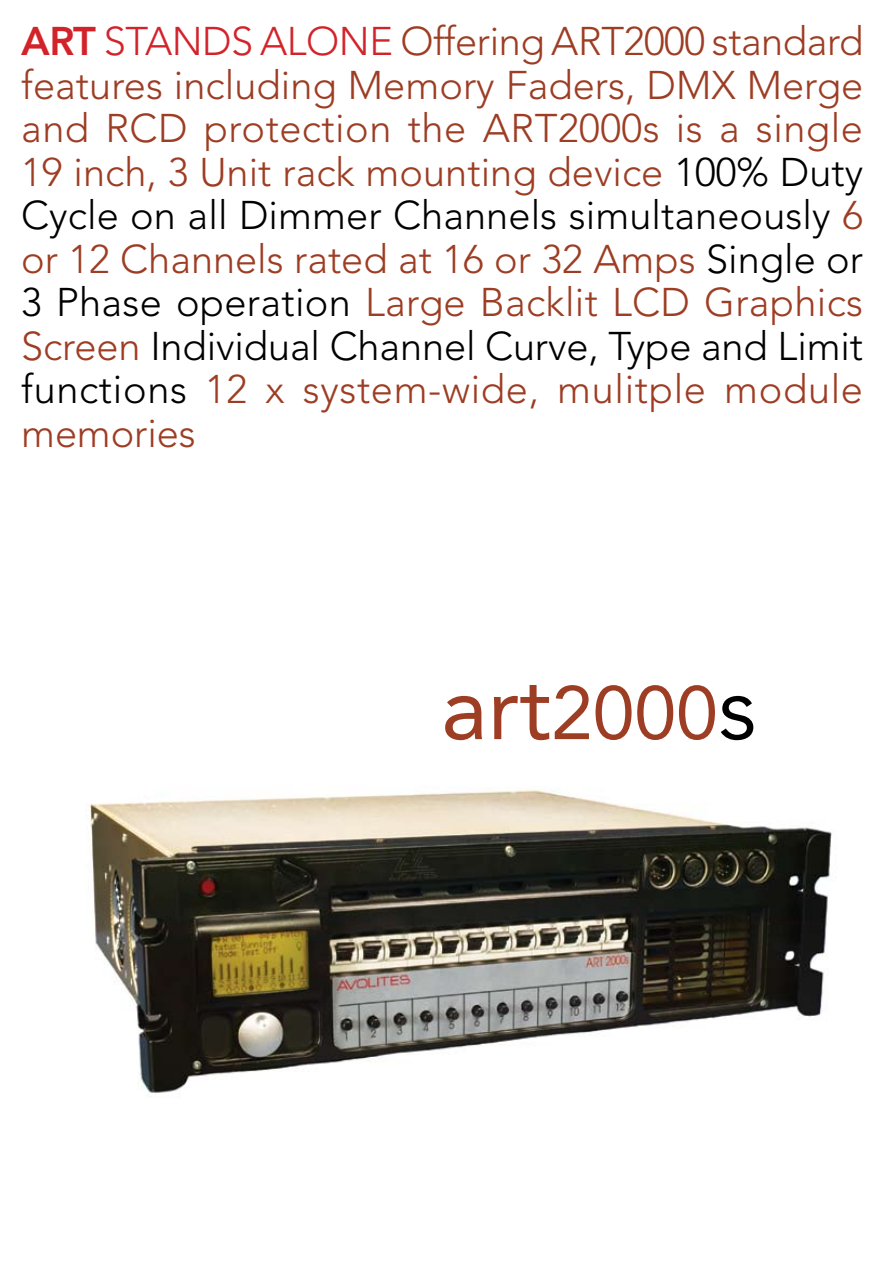
<style>
.page{position:relative;width:893px;height:1263px;background:#fff}
.page>*{position:absolute;margin:0;border:0;box-sizing:border-box;transform-origin:0 0}
.t1{font:75px "Avenir";color:#9d3d23}
.t2{font:300 39.75px/43.5px "Avenir";color:#9d3d23;text-align:justify}
.t3{font:300 39.75px "Avenir";color:#d2232a}
.s1{font-weight:800}
.s2{color:#000}
.s3{font-size:90px}
.s4{font-size:90px;color:#000}
</style>
<div class="page">
<img style="left:88px;top:789px;width:744px;height:308px">
<p class="t2" style="left:21px;top:20px;width:844px;text-indent:379px">Offering ART2000 standard features including Memory Faders, DMX Merge and RCD protection the ART</p>
<p class="t3" style="left:21px;top:18px;width:107px"><span class="s1">ART</span> STAN</p>
<p class="t3" style="left:202px;top:18px;width:85px">Ds ALONE</p>
<p class="t2" style="left:21px;top:107px;width:843px;text-indent:537px">2000s is a single 19 inch, 3 Unit rack mounting device <span class="s2">100% Duty Cycle on all Dimmer Channels simultaneously</span> 6 or 12 Channels rated at 16 or 32 Amps <span class="s2">Single or 3 Phase operation</span> Large Backlit LCD Graphics Screen <span class="s2">Individual Channel Curve, Type and Limit functions</span> 12 x system-wide, mulitple module memories</p>
<h1 class="t1" style="left:441px;top:669px;width:317px"><span class="s3">art</span>2000<span class="s4">s</span></h1>
</div>
